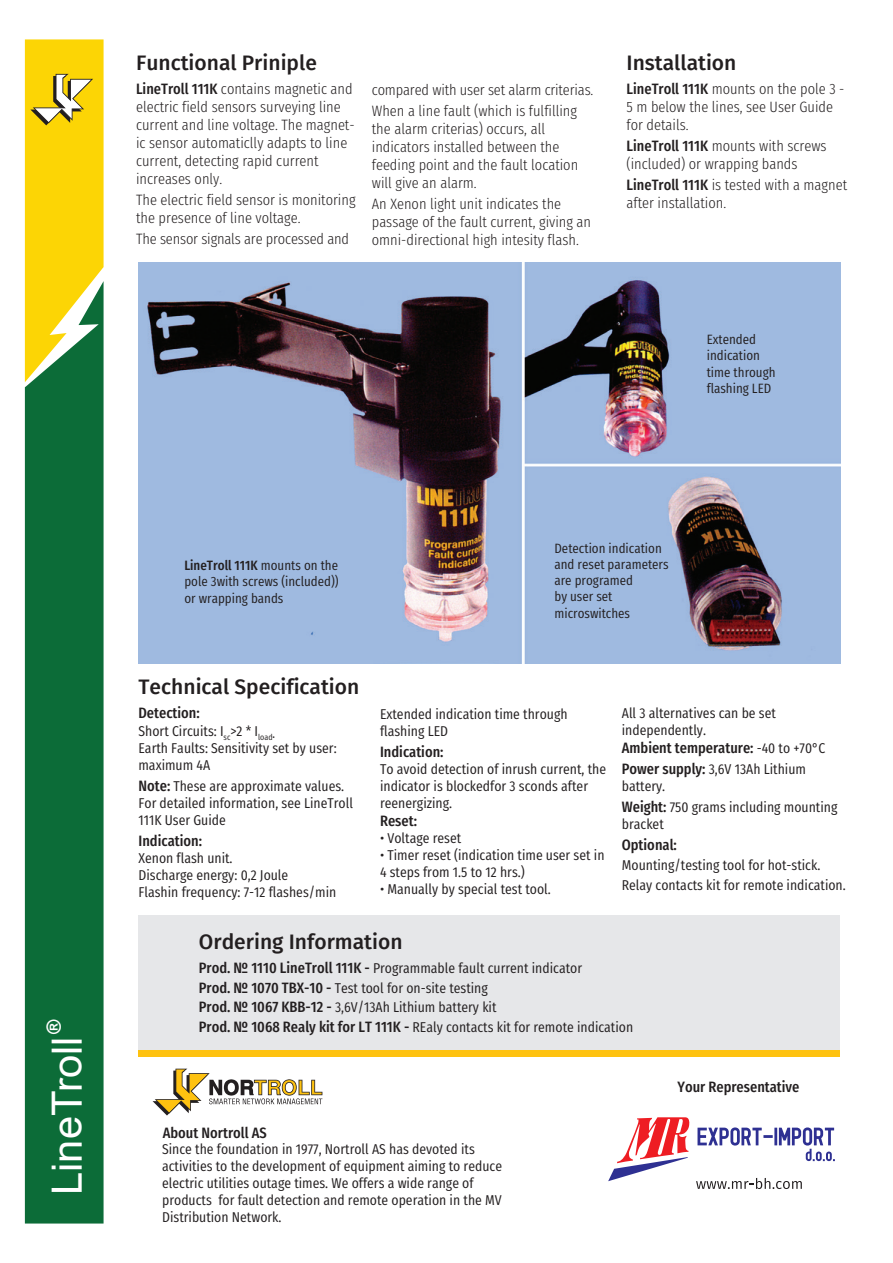
<style>
.page{position:relative;width:893px;height:1263px;background:#fff}
.page>*{position:absolute;margin:0;border:0;box-sizing:border-box;transform-origin:0 0}
.t1{font:41.7px "Arial";color:#fff}
.t2{font:500 21px "Fira Sans";color:#231f20}
.t3{font:700 19.5px "Arial";color:#fff}
.t4{font:300 15px/18px "Fira Sans Condensed";color:#231f20}
.t5{font:500 15px "Fira Sans Condensed";color:#231f20}
.t6{font:14.25px/17.1px "Fira Sans Condensed";color:#231f20}
.t7{font:13.5px/16.2px "Fira Sans Condensed";color:#231f20}
.s1{font-weight:500}
.s2{font-weight:500;font-size:15px}
.s3{font-weight:400;font-size:14.25px}
</style>
<div class="page">
<div style="left:25px;top:382px;width:79px;height:841px;background:#0c6c38"></div>
<svg style="left:25px;top:39px;width:79px;height:343px;background:#e0cb23"></svg>
<div style="left:138px;top:916px;width:702px;height:135px;background:#e6e7e9"></div>
<img style="left:138px;top:262px;width:702px;height:402px">
<svg style="left:153px;top:1069px;width:169px;height:46px"></svg>
<svg style="left:696px;top:1178px;width:106px;height:11px"></svg>
<svg style="left:608px;top:1117px;width:82px;height:64px"></svg>
<svg style="left:697px;top:1127px;width:76px;height:18px"></svg>
<hr style="left:774px;top:1128px;width:3px;height:17px;background:#2e3092">
<svg style="left:779px;top:1127px;width:56px;height:34px"></svg>
<div style="left:138px;top:1050px;width:702px;height:7px;background:#fec210"></div>
<h2 class="t2" style="left:136px;top:46px;width:182px">Functional Priniple</h2>
<p class="t4" style="left:136px;top:78px;width:220px"><span class="s1">LineTroll 111K</span> contains magnetic and electric field sensors surveying line current and line voltage. The magnet&shy;ic sensor automaticlly adapts to line current, detecting rapid current increases only.</p>
<p class="t4" style="left:136px;top:189px;width:221px">The electric field sensor is monitoring the presence of line voltage.</p>
<p class="t4" style="left:136px;top:228px;width:214px">The sensor signals are processed and</p>
<p class="t4" style="left:372px;top:77px;width:223px;line-height:21px">compared with user set alarm criterias.<br>When a line fault (which is fulfilling</p>
<p class="t4" style="left:372px;top:118px;width:208px">the alarm criterias) occurs, all indicators installed between the feeding point and the fault location will give an alarm.</p>
<p class="t4" style="left:372px;top:193px;width:221px">An Xenon light unit indicates the passage of the fault current, giving an omni-directional high intesity flash.</p>
<h2 class="t2" style="left:627px;top:46px;width:111px">Installation</h2>
<p class="t4" style="left:627px;top:78px;width:219px"><span class="s1">LineTroll 111K</span> mounts on the pole 3 -<br>5 m below the lines, see User Guide for details.</p>
<p class="t4" style="left:627px;top:135px;width:202px"><span class="s1">LineTroll 111K</span> mounts with screws (included) or wrapping bands</p>
<p class="t4" style="left:627px;top:174px;width:222px"><span class="s1">LineTroll 111K</span> is tested with a magnet after installation.</p>
<p class="t7" style="left:707px;top:330px;width:70px">Extended indication time through flashing LED</p>
<h3 class="t3" style="left:40px;top:1033px;width:16px;rotate:-90deg">®</h3>
<h1 class="t1" style="left:38px;top:1195px;width:160px;rotate:-90deg">LineTroll</h1>
<p class="t7" style="left:184px;top:556px;width:156px;text-align:justify"><span class="s1">LineTroll 111K</span> mounts on the pole 3with screws (included)) or wrapping bands</p>
<p class="t7" style="left:554px;top:539px;width:116px">Detection indication and reset parameters are programed<br>by user set microswitches</p>
<h2 class="t2" style="left:138px;top:670px;width:222px">Technical Specification</h2>
<p class="t5" style="left:138px;top:699px;width:63px">Detection:</p>
<p class="t6" style="left:138px;top:720px;width:200px">Short Circuits: I<sub>sc</sub>&gt;2 * I<sub>load•<br></sub>Earth Faults: Sensitivity set by user: maximum 4A</p>
<p class="t6" style="left:138px;top:776px;width:216px"><span class="s2">Note:</span> These are approximate values.<br>For detailed information, see LineTroll<br>111K User Guide</p>
<p class="t5" style="left:138px;top:827px;width:65px">Indication:</p>
<p class="t6" style="left:138px;top:848px;width:199px">Xenon flash unit.<br>Discharge energy: 0,2 Joule<br>Flashin frequency: 7-12 flashes/min</p>
<h2 class="t2" style="left:199px;top:925px;width:205px">Ordering Information</h2>
<p class="t6" style="left:199px;top:957px;width:436px;line-height:19.5px"><span class="s2">Prod. № 1110 LineTroll 111K -</span> Programmable fault current indicator<br><span class="s2">Prod. № 1070 TBX-10 -</span> Test tool for on-site testing<br><span class="s2">Prod. № 1067 KBB-12 -</span> 3,6V/13Ah Lithium battery kit<br><span class="s2">Prod. № 1068 Realy kit for LT 111K -</span> REaly contacts kit for remote indication</p>
<p class="t6" style="left:622px;top:703px;width:156px">All 3 alternatives can be set independently.</p>
<p class="t5" style="left:622px;top:734px;width:205px">Ambient temperature: <span class="s3">-40 to +70°C</span></p>
<p class="t6" style="left:622px;top:759px;width:186px"><span class="s2">Power supply:</span> 3,6V 13Ah Lithium battery.</p>
<p class="t6" style="left:622px;top:797px;width:217px"><span class="s2">Weight:</span> 750 grams including mounting bracket</p>
<p class="t5" style="left:622px;top:831px;width:57px">Optional:</p>
<p class="t6" style="left:622px;top:853px;width:225px;line-height:20.1px">Mounting/testing tool for hot-stick.<br>Relay contacts kit for remote indication.</p>
<p class="t6" style="left:380px;top:703px;width:189px">Extended indication time through flashing LED</p>
<p class="t5" style="left:380px;top:738px;width:65px">Indication:</p>
<p class="t6" style="left:380px;top:759px;width:228px">To avoid detection of inrush current, the indicator is blockedfor 3 sconds after reenergizing.</p>
<p class="t5" style="left:380px;top:807px;width:38px">Reset:</p>
<p class="t6" style="left:380px;top:828px;width:83px">• Voltage reset</p>
<p class="t6" style="left:380px;top:845px;width:226px">• Timer reset (indication time user set in<br>4 steps from 1.5 to 12 hrs.)</p>
<p class="t6" style="left:380px;top:879px;width:172px">• Manually by special test tool.</p>
<p class="t5" style="left:163px;top:1119px;width:106px">About Nortroll AS</p>
<p class="t6" style="left:162px;top:1138px;width:341px">Since the foundation in 1977, Nortroll AS has devoted its activities to the development of equipment aiming to reduce electric utilities outage times. We offers a wide range of products for fault detection and remote operation in the MV Distribution Network.</p>
<p class="t5" style="left:677px;top:1073px;width:124px">Your Representative</p>
</div>
